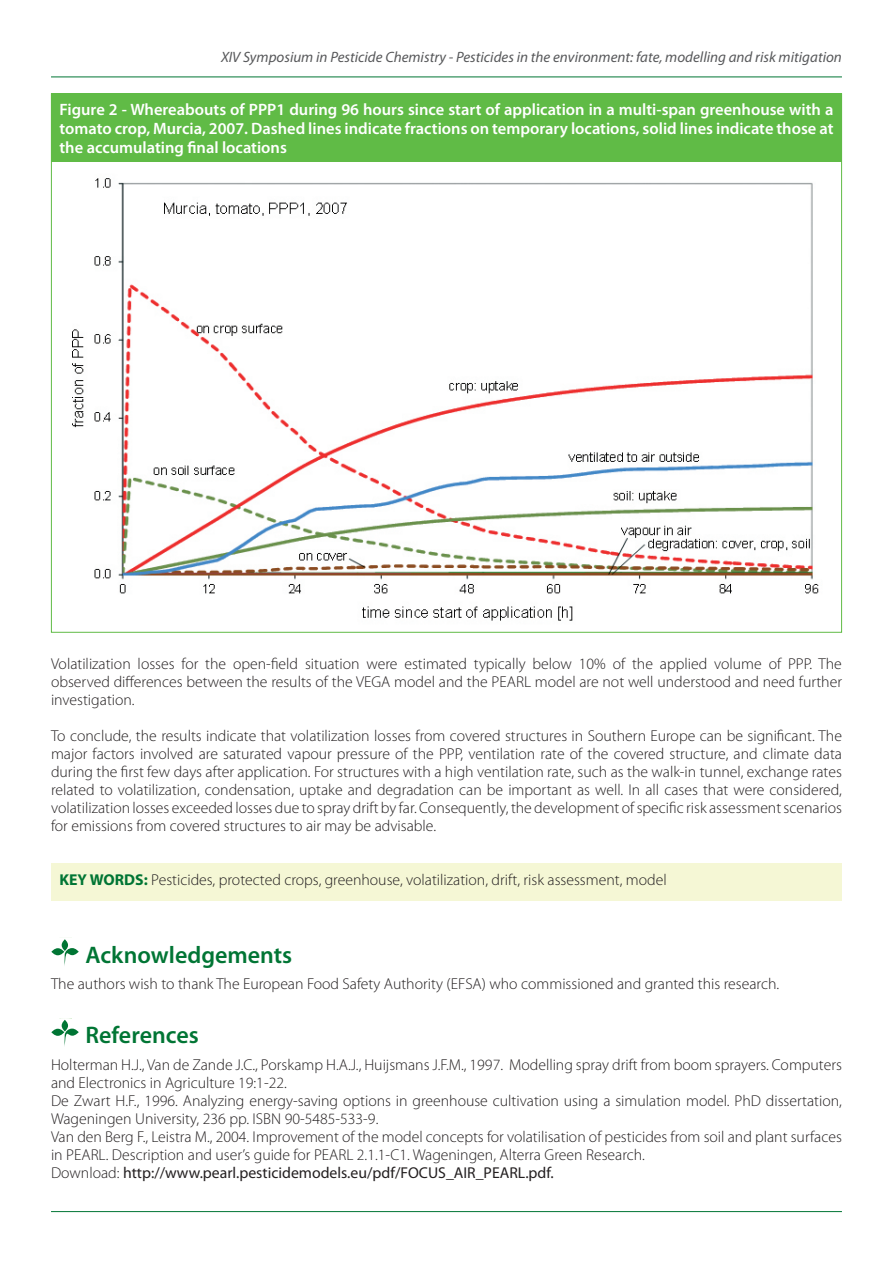
<style>
.page{position:relative;width:893px;height:1263px;background:#fff}
.page>*{position:absolute;margin:0;border:0;box-sizing:border-box;transform-origin:0 0}
.t1{font:600 24px "Myriad Pro";color:#007534}
.t2{font:600 16.5px/18.8px "Myriad Pro";color:#fff;text-align:justify}
.t3{font:300 15.75px/18px "Myriad Pro";color:#231f20}
.t4{font:15.75px "Myriad Pro";color:#231f20}
.t5{font:italic 15px "Myriad Pro";color:#57585a}
.s1{font-weight:700;color:#007534}
.s2{font-weight:300}
</style>
<div class="page">
<div style="left:51px;top:863px;width:791px;height:38px;background:#f5f7d5"></div>
<hr style="left:51px;top:77px;width:791px;height:1px;background:#007534">
<hr style="left:51px;top:1211px;width:791px;height:1px;background:#007534">
<div style="left:51px;top:94px;width:791px;height:68px;background:#60bb46"></div>
<svg style="left:51px;top:939px;width:28px;height:27px"></svg>
<svg style="left:51px;top:1018px;width:28px;height:28px"></svg>
<img style="left:72px;top:178px;width:747px;height:443px">
<p class="t5" style="left:221px;top:49px;width:622px">XIV Symposium in Pesticide Chemistry - Pesticides in the environment: fate, modelling and risk mitigation</p>
<p class="t2" style="left:60px;top:100px;width:775px">Figure 2 - Whereabouts of PPP1 during 96 hours since start of application in a multi-span greenhouse with a tomato crop, Murcia, 2007. Dashed lines indicate fractions on temporary locations, solid lines indicate those at the accumulating final locations</p>
<p class="t3" style="left:51px;top:655px;width:792px;text-align:justify">Volatilization losses for the open-field situation were estimated typically below 10% of the applied volume of PPP. The observed differences between the results of the VEGA model and the PEARL model are not well understood and need further investigation.</p>
<p class="t3" style="left:51px;top:727px;width:792px;text-align:justify">To conclude, the results indicate that volatilization losses from covered structures in Southern Europe can be significant. The major factors involved are saturated vapour pressure of the PPP, ventilation rate of the covered structure, and climate data during the first few days after application. For structures with a high ventilation rate, such as the walk-in tunnel, exchange rates related to volatilization, condensation, uptake and degradation can be important as well. In all cases that were considered, volatilization losses exceeded losses due to spray drift by far. Consequently, the development of specific risk assessment scenarios for emissions from covered structures to air may be advisable.</p>
<p class="t3" style="left:60px;top:871px;width:609px"><span class="s1">KEY WORDS:</span> Pesticides, protected crops, greenhouse, volatilization, drift, risk assessment, model</p>
<p class="t1" style="left:86px;top:941px;width:208px">Acknowledgements</p>
<p class="t3" style="left:51px;top:975px;width:730px">The authors wish to thank The European Food Safety Authority (EFSA) who commissioned and granted this research.</p>
<p class="t1" style="left:86px;top:1022px;width:115px">References</p>
<p class="t3" style="left:51px;top:1056px;width:792px">Holterman H.J., Van de Zande J.C., Porskamp H.A.J., Huijsmans J.F.M., 1997. Modelling spray drift from boom sprayers. Computers and Electronics in Agriculture 19:1-22.</p>
<p class="t3" style="left:51px;top:1092px;width:792px">De Zwart H.F., 1996. Analyzing energy-saving options in greenhouse cultivation using a simulation model. PhD dissertation,<br>Wageningen University, 236 pp. ISBN 90-5485-533-9.</p>
<p class="t3" style="left:51px;top:1128px;width:792px">Van den Berg F., Leistra M., 2004. Improvement of the model concepts for volatilisation of pesticides from soil and plant surfaces in PEARL. Description and user’s guide for PEARL 2.1.1-C1. Wageningen, Alterra Green Research.</p>
<p class="t4" style="left:51px;top:1164px;width:504px"><span class="s2">Download:</span> http://www.pearl.pesticidemodels.eu/pdf/FOCUS_AIR_PEARL.pdf.</p>
</div>
